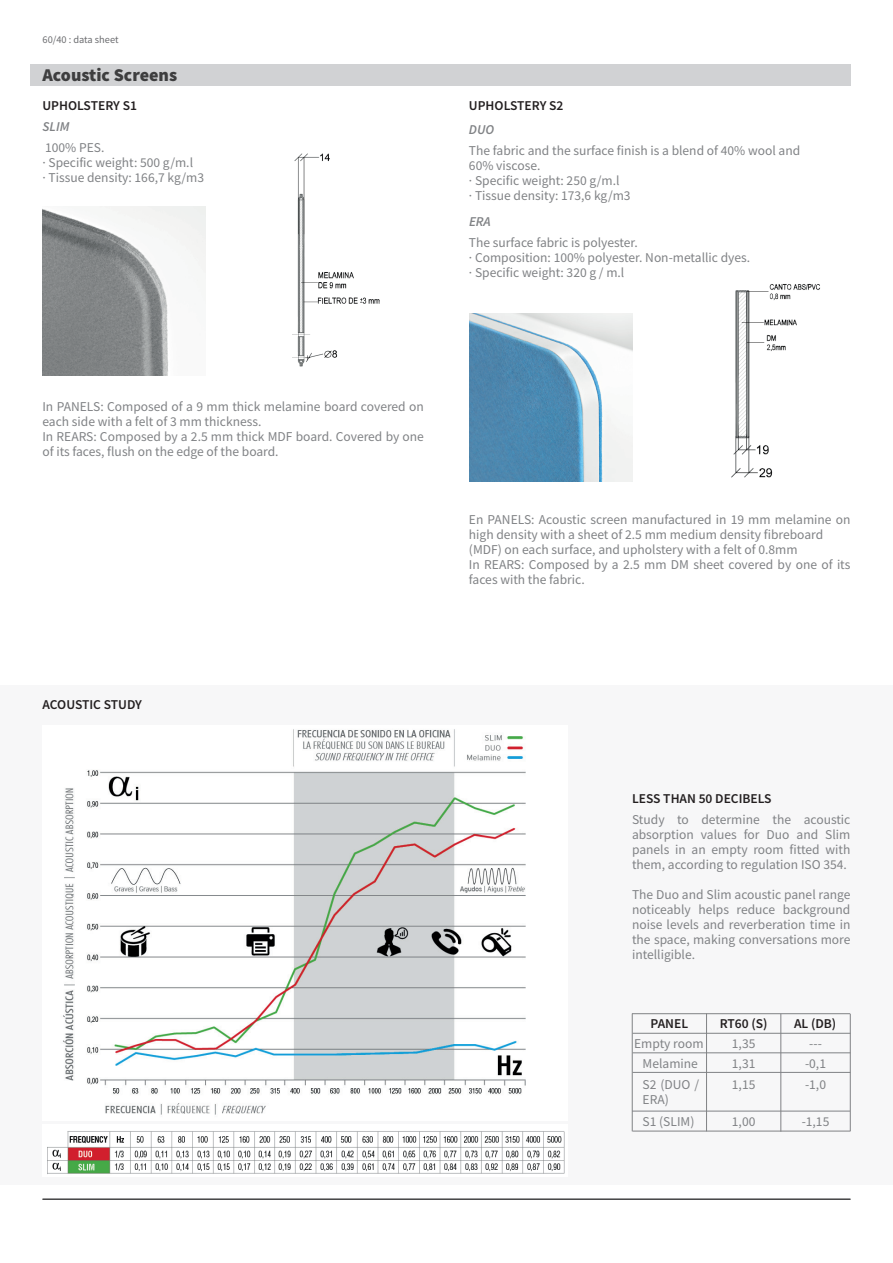
<style>
.page{position:relative;width:893px;height:1263px;background:#fff}
.page>*{position:absolute;margin:0;border:0;box-sizing:border-box;transform-origin:0 0}
.t1{font:900 18px "Source Sans Pro";color:#3e3e3f}
.t2{font:13.5px/15px "Source Sans Pro";color:#808285}
.t3{font:600 13.5px "Source Sans Pro";color:#231f20}
.t4{font:italic 600 13.5px "Source Sans Pro";color:#808285}
.t5{font:10.35px "Source Sans Pro";color:#6c6d70}
</style>
<div class="page">
<div style="left:0;top:686px;width:893px;height:499px;background:#f7f7f8"></div>
<img style="left:469px;top:313px;width:163px;height:168px">
<img style="left:42px;top:207px;width:164px;height:168px">
<img style="left:292px;top:153px;width:88px;height:214px">
<img style="left:731px;top:283px;width:89px;height:195px">
<img style="left:63px;top:729px;width:463px;height:386px">
<img style="left:47px;top:1131px;width:518px;height:43px">
<div style="left:30px;top:64px;width:820px;height:22px;background:#d1d2d4"></div>
<hr style="left:632px;top:1033px;width:218px;height:1px;background:#808285">
<hr style="left:706px;top:1013px;width:1px;height:118px;background:#808285">
<hr style="left:781px;top:1014px;width:1px;height:117px;background:#808285">
<hr style="left:632px;top:1052px;width:218px;height:1px;background:#808285">
<hr style="left:632px;top:1072px;width:218px;height:1px;background:#808285">
<hr style="left:632px;top:1111px;width:218px;height:1px;background:#808285">
<hr style="left:632px;top:1131px;width:218px;height:1px;background:#808285">
<hr style="left:850px;top:1014px;width:1px;height:117px;background:#808285">
<hr style="left:632px;top:1013px;width:1px;height:118px;background:#808285">
<hr style="left:632px;top:1013px;width:218px;height:1px;background:#808285">
<hr style="left:43px;top:1199px;width:807px;height:1px;background:#3e3e3f">
<p class="t5" style="left:43px;top:33px;width:78px">60/40 : data sheet</p>
<p class="t1" style="left:42px;top:63px;width:136px">Acoustic Screens</p>
<p class="t3" style="left:42px;top:96px;width:96px">UPHOLSTERY S1</p>
<p class="t2" style="left:45px;top:140px;width:61px">100% PES.</p>
<p class="t2" style="left:42px;top:155px;width:152px">· Specific weight: 500 g/m.l</p>
<p class="t2" style="left:42px;top:170px;width:163px">· Tissue density: 166,7 kg/m3</p>
<p class="t4" style="left:43px;top:117px;width:28px">SLIM</p>
<p class="t3" style="left:469px;top:96px;width:96px">UPHOLSTERY S2</p>
<p class="t4" style="left:469px;top:121px;width:27px">DUO</p>
<p class="t2" style="left:469px;top:143px;width:333px">The fabric and the surface finish is a blend of 40% wool and</p>
<p class="t2" style="left:469px;top:158px;width:73px">60% viscose.</p>
<p class="t2" style="left:469px;top:173px;width:152px">· Specific weight: 250 g/m.l</p>
<p class="t2" style="left:469px;top:188px;width:163px">· Tissue density: 173,6 kg/m3</p>
<p class="t4" style="left:469px;top:213px;width:23px">ERA</p>
<p class="t2" style="left:469px;top:235px;width:170px">The surface fabric is polyester.</p>
<p class="t2" style="left:469px;top:250px;width:283px">· Composition: 100% polyester. Non-metallic dyes.</p>
<p class="t2" style="left:469px;top:265px;width:157px">· Specific weight: 320 g / m.l</p>
<p class="t2" style="left:42px;top:399px;width:383px">In PANELS: Composed of a 9 mm thick melamine board covered on each side with a felt of 3 mm thickness.</p>
<p class="t2" style="left:42px;top:429px;width:383px">In REARS: Composed by a 2.5 mm thick MDF board. Covered by one of its faces, flush on the edge of the board.</p>
<p class="t2" style="left:469px;top:511px;width:383px">En PANELS: Acoustic screen manufactured in 19 mm melamine on high density with a sheet of 2.5 mm medium density fibreboard</p>
<p class="t2" style="left:469px;top:541px;width:330px">(MDF) on each surface, and upholstery with a felt of 0.8mm</p>
<p class="t2" style="left:469px;top:556px;width:383px">In REARS: Composed by a 2.5 mm DM sheet covered by one of its faces with the fabric.</p>
<p class="t3" style="left:43px;top:696px;width:101px">ACOUSTIC STUDY</p>
<p class="t3" style="left:632px;top:790px;width:141px">LESS THAN 50 DECIBELS</p>
<p class="t2" style="left:632px;top:812px;width:220px;text-align:justify">Study to determine the acoustic absorption values for Duo and Slim panels in an empty room fitted with them, according to regulation ISO 354.</p>
<p class="t2" style="left:632px;top:887px;width:220px;text-align:justify">The Duo and Slim acoustic panel range noticeably helps reduce background noise levels and reverberation time in the space, making conversations more intelligible.</p>
<p class="t3" style="left:651px;top:1015px;width:39px">PANEL</p>
<p class="t3" style="left:720px;top:1015px;width:49px">RT60 (S)</p>
<p class="t3" style="left:794px;top:1015px;width:44px">AL (DB)</p>
<p class="t2" style="left:634px;top:1036px;width:71px">Empty room</p>
<p class="t2" style="left:643px;top:1055px;width:57px">Melamine</p>
<p class="t2" style="left:643px;top:1077px;width:58px">S2 (DUO /<br>ERA)</p>
<p class="t2" style="left:643px;top:1114px;width:53px">S1 (SLIM)</p>
<p class="t2" style="left:732px;top:1036px;width:25px">1,35</p>
<p class="t2" style="left:732px;top:1055px;width:25px">1,31</p>
<p class="t2" style="left:732px;top:1077px;width:25px">1,15</p>
<p class="t2" style="left:732px;top:1114px;width:25px">1,00</p>
<p class="t2" style="left:809px;top:1036px;width:14px">---</p>
<p class="t2" style="left:805px;top:1055px;width:22px">-0,1</p>
<p class="t2" style="left:805px;top:1077px;width:22px">-1,0</p>
<p class="t2" style="left:802px;top:1114px;width:29px">-1,15</p>
</div>
